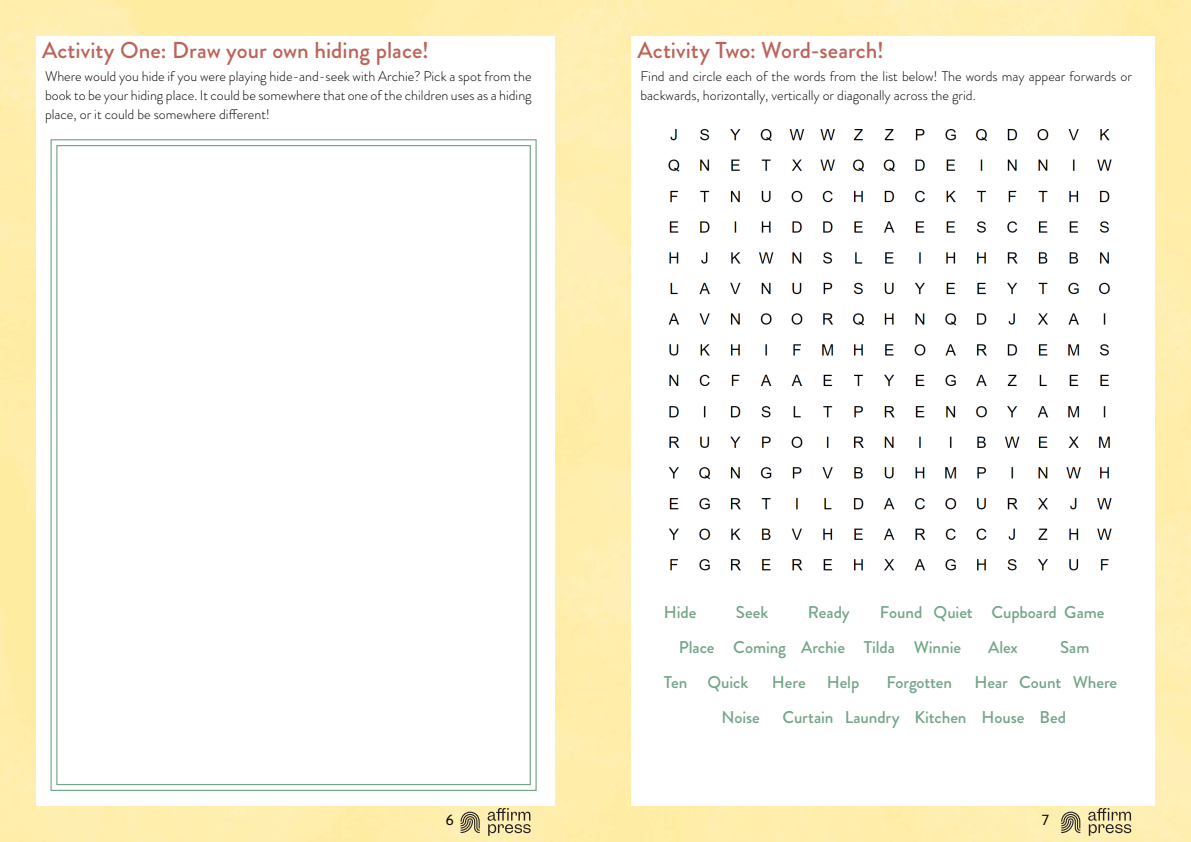
<style>
.page{position:relative;width:1191px;height:842px;background:#fff}
.page>*{position:absolute;margin:0;border:0;box-sizing:border-box;transform-origin:0 0}
.Paragraph_Style_3{font:500 23px "Brandon Grotesque";color:#bd6359}
.t1{font:500 17px/35px "Brandon Grotesque";letter-spacing:-.005em;color:#73a588}
.t2{font:16px "Agenda";color:#000}
.Bullets{font:300 14px/19px "Brandon Grotesque";color:#000}
</style>
<div class="page">
<img style="left:0;top:1px;width:1190px;height:841px">
<svg style="left:595px;top:14px;width:5px;height:6px"></svg>
<div style="left:631px;top:36px;width:524px;height:770px;background:#fff"></div>
<div style="left:36px;top:36px;width:518px;height:770px;background:#fff"></div>
<svg style="left:487px;top:808px;width:43px;height:28px"></svg>
<svg style="left:460px;top:812px;width:20px;height:21px"></svg>
<svg style="left:1088px;top:808px;width:43px;height:28px"></svg>
<svg style="left:1061px;top:812px;width:19px;height:21px"></svg>
<svg style="left:50px;top:139px;width:487px;height:652px"></svg>
<img style="left:668px;top:129px;width:444px;height:442px">
<p class="Paragraph_Style_3" style="left:42px;top:34px;width:388px">Activity One: Draw your own hiding place!</p>
<p class="Bullets" style="left:45px;top:67px;width:488px;text-align:justify">Where would you hide if you were playing hide-and-seek with Archie? Pick a spot from the book to be your hiding place. It could be somewhere that one of the children uses as a hiding place, or it could be somewhere different!</p>
<p class="Paragraph_Style_3" style="left:637px;top:34px;width:248px">Activity Two: Word-search!</p>
<p class="Bullets" style="left:640px;top:67px;width:493px">Find and circle each of the words from the list below! The words may appear forwards or backwards, horizontally, vertically or diagonally across the grid.</p>
<p class="t1" style="left:664px;top:595px;width:34px">Hide</p>
<p class="t1" style="left:736px;top:595px;width:34px">Seek</p>
<p class="t1" style="left:808px;top:595px;width:43px">Ready</p>
<p class="t1" style="left:679px;top:595px;width:427px;text-indent:201px">Found Quiet Cupboard Game<br>Place Coming Archie Tilda Winnie</p>
<p class="t1" style="left:988px;top:630px;width:31px">Alex</p>
<p class="t1" style="left:1060px;top:630px;width:31px">Sam</p>
<p class="t1" style="left:664px;top:665px;width:86px">Ten Quick</p>
<p class="t1" style="left:772px;top:665px;width:89px">Here Help</p>
<p class="t1" style="left:886px;top:665px;width:67px">Forgotten</p>
<p class="t1" style="left:974px;top:665px;width:144px">Hear Count Where</p>
<p class="t1" style="left:721px;top:700px;width:40px">Noise</p>
<p class="t1" style="left:782px;top:700px;width:285px">Curtain Laundry Kitchen House Bed</p>
<p class="t2" style="left:446px;top:812px;width:9px">6</p>
<p class="t2" style="left:1042px;top:812px;width:9px">7</p>
</div>
